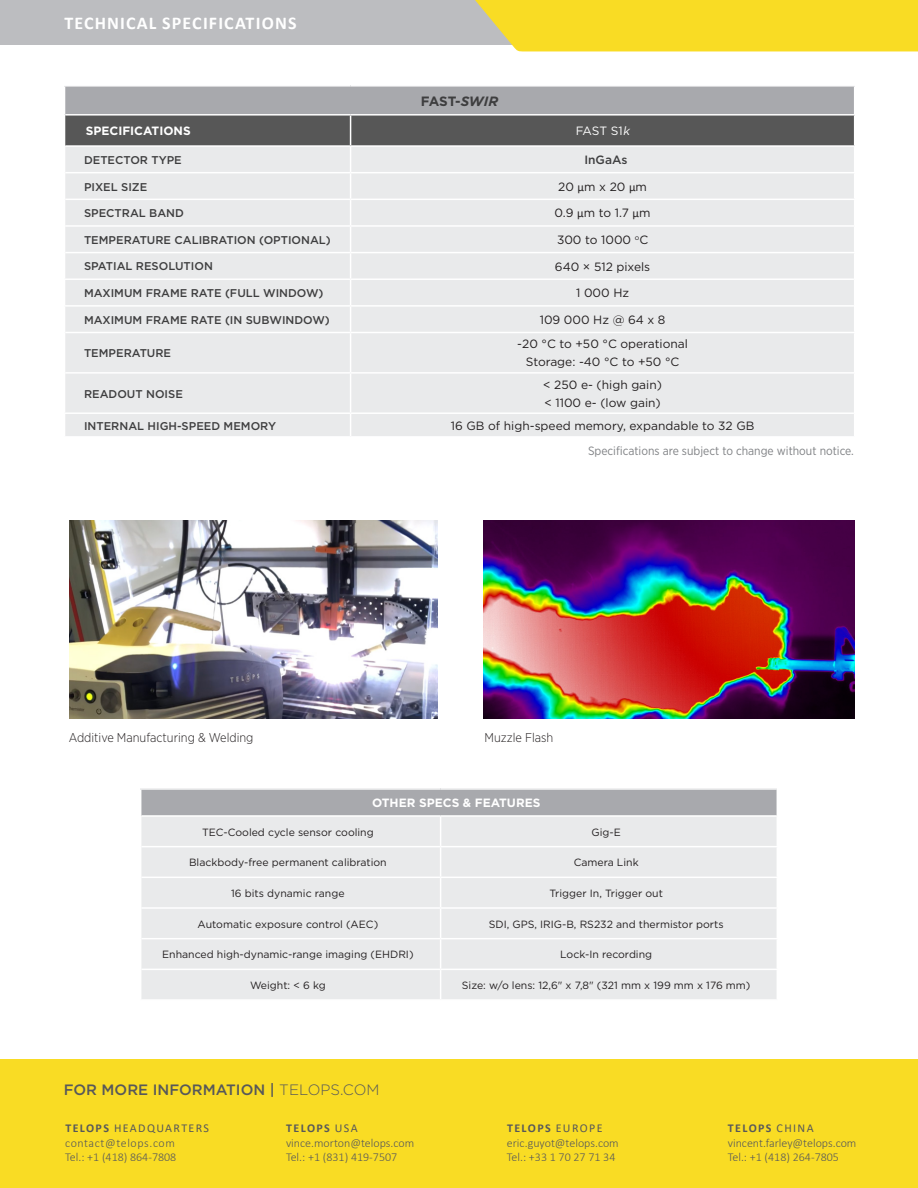
<style>
.page{position:relative;width:918px;height:1188px;background:#fff}
.page>*{position:absolute;margin:0;border:0;box-sizing:border-box;transform-origin:0 0}
.Infos_bandeau{font:700 18px "Calibri";letter-spacing:.065em;color:#fff}
.New_sous-titres{font:500 15px "Gotham";color:#57585a}
.Titres_tableau{font:700 13.5px "Gotham";color:#3e3e3f}
.Légende{font:300 12.75px "Gotham Narrow";color:#231f20}
.Texte_Tableau{font:12px "Gotham";color:#231f20}
.Liste_puce{font:300 12px "Calibri";color:#57585a}
.Légende-2{font:12px "Gotham Narrow";color:#808285}
.Liste_puce-2{font:700 12px "Calibri";letter-spacing:.115em;color:#57585a}
.Texte_Tableau-2{font:300 12px "Calibri";color:#57585a}
.Titres_tableau-2{font:700 12px "Gotham";color:#fff}
.Liste_puce-3{font:12px "Calibri";letter-spacing:.115em;color:#57585a}
.Liste_puce-4{font:300 12px "Calibri";letter-spacing:.05em;color:#57585a}
.Titre_colonne1{font:700 12px "Gotham";color:#fff}
.Titre_colonne2{font:12px "Gotham";letter-spacing:-.015em;color:#fff}
.cases_titres_tablea{font:500 12px "Gotham";color:#3e3e3f}
.cases_titres_tablea-2{font:500 11.25px "Gotham";color:#3e3e3f}
.Texte_Tableau-3{font:10.5px "Gotham";color:#231f20}
.s1{font-style:italic}
.s2{font-family:"Calibri"}
.s3{font-weight:300}
.s4{font-weight:700}
.s5{font-weight:400}
</style>
<div class="page">
<div style="left:0;top:0;width:918px;height:45px;background:#bcbdc0"></div>
<div style="left:475px;top:0;width:443px;height:51px;background:#f9dc24"></div>
<div style="left:0;top:1060px;width:918px;height:128px;background:#f9dc24"></div>
<div style="left:141px;top:789px;width:636px;height:27px;background:#a8a9ad"></div>
<div style="left:141px;top:817px;width:636px;height:182px;background:#e9eaeb"></div>
<hr style="left:140px;top:788px;width:301px;height:2px;background:#fff">
<hr style="left:441px;top:788px;width:337px;height:2px;background:#fff">
<hr style="left:141px;top:815px;width:300px;height:2px;background:#fff">
<hr style="left:441px;top:815px;width:337px;height:2px;background:#fff">
<svg style="left:440px;top:817px;width:1px;height:29px"></svg>
<hr style="left:141px;top:846px;width:300px;height:1px;background:#fff">
<hr style="left:441px;top:846px;width:337px;height:1px;background:#fff">
<hr style="left:440px;top:847px;width:1px;height:30px;background:#fff">
<hr style="left:141px;top:877px;width:300px;height:1px;background:#fff">
<hr style="left:441px;top:877px;width:337px;height:1px;background:#fff">
<hr style="left:141px;top:907px;width:300px;height:2px;background:#fff">
<hr style="left:441px;top:907px;width:337px;height:2px;background:#fff">
<svg style="left:440px;top:878px;width:1px;height:60px"></svg>
<hr style="left:141px;top:938px;width:300px;height:1px;background:#fff">
<hr style="left:441px;top:938px;width:337px;height:1px;background:#fff">
<hr style="left:440px;top:939px;width:1px;height:30px;background:#fff">
<hr style="left:141px;top:969px;width:300px;height:1px;background:#fff">
<hr style="left:441px;top:969px;width:337px;height:1px;background:#fff">
<svg style="left:440px;top:970px;width:1px;height:29px"></svg>
<div style="left:65px;top:333px;width:789px;height:103px;background:#e9eaeb"></div>
<hr style="left:64px;top:412px;width:287px;height:2px;background:#fff">
<hr style="left:351px;top:412px;width:503px;height:2px;background:#fff">
<svg style="left:64px;top:87px;width:791px;height:245px;background:#d1d2d3"></svg>
<hr style="left:350px;top:333px;width:1px;height:39px;background:#fff">
<hr style="left:65px;top:372px;width:286px;height:2px;background:#fff">
<hr style="left:351px;top:372px;width:504px;height:2px;background:#fff">
<hr style="left:350px;top:374px;width:1px;height:38px;background:#fff">
<svg style="left:350px;top:414px;width:1px;height:22px"></svg>
<img style="left:69px;top:520px;width:369px;height:199px">
<img style="left:483px;top:520px;width:371px;height:199px">
<p class="Infos_bandeau" style="left:64px;top:10px;width:234px">TECHNICAL SPECIFICATIONS</p>
<p class="Titres_tableau" style="left:421px;top:92px;width:79px">FAST-<span class="s1">SWIR</span></p>
<p class="Titre_colonne1" style="left:86px;top:123px;width:106px">SPECIFICATIONS</p>
<p class="Titre_colonne2" style="left:576px;top:123px;width:58px">FAST S1<span class="s1">k</span></p>
<p class="cases_titres_tablea-2" style="left:84px;top:153px;width:99px">DETECTOR TYPE</p>
<p class="cases_titres_tablea" style="left:584px;top:152px;width:45px">InGaAs</p>
<p class="cases_titres_tablea-2" style="left:84px;top:179px;width:65px">PIXEL SIZE</p>
<p class="Texte_Tableau" style="left:558px;top:179px;width:90px">20 <span class="s2">μ</span>m x 20 <span class="s2">μ</span>m</p>
<p class="cases_titres_tablea-2" style="left:84px;top:206px;width:101px">SPECTRAL BAND</p>
<p class="Texte_Tableau" style="left:555px;top:206px;width:98px">0.9 <span class="s2">μ</span>m to 1.7 <span class="s2">μ</span>m</p>
<p class="cases_titres_tablea-2" style="left:84px;top:232px;width:248px">TEMPERATURE CALIBRATION (OPTIONAL)</p>
<p class="Texte_Tableau" style="left:557px;top:232px;width:93px">300 to 1000 <sup>o</sup>C</p>
<p class="cases_titres_tablea-2" style="left:84px;top:259px;width:130px">SPATIAL RESOLUTION</p>
<p class="Texte_Tableau" style="left:555px;top:259px;width:97px">640 × 512 pixels</p>
<p class="cases_titres_tablea-2" style="left:84px;top:286px;width:241px">MAXIMUM FRAME RATE (FULL WINDOW)</p>
<p class="Texte_Tableau" style="left:576px;top:285px;width:55px">1 000 Hz</p>
<p class="cases_titres_tablea-2" style="left:84px;top:312px;width:247px">MAXIMUM FRAME RATE (IN SUBWINDOW)</p>
<p class="Texte_Tableau" style="left:540px;top:312px;width:127px">109 000 Hz @ 64 x 8</p>
<p class="cases_titres_tablea-2" style="left:84px;top:346px;width:89px">TEMPERATURE</p>
<p class="Texte_Tableau" style="left:517px;top:337px;width:172px">-20 °C to +50 °C operational</p>
<p class="Texte_Tableau" style="left:526px;top:355px;width:155px">Storage: -40 °C to +50 °C</p>
<p class="cases_titres_tablea-2" style="left:84px;top:386px;width:100px">READOUT NOISE</p>
<p class="Texte_Tableau" style="left:543px;top:377px;width:120px">&lt; 250 e- (high gain)</p>
<p class="Texte_Tableau" style="left:544px;top:395px;width:118px">&lt; 1100 e- (low gain)</p>
<p class="cases_titres_tablea-2" style="left:84px;top:418px;width:194px">INTERNAL HIGH-SPEED MEMORY</p>
<p class="Texte_Tableau" style="left:451px;top:418px;width:305px">16 GB of high-speed memory, expandable to 32 GB</p>
<p class="Légende-2" style="left:588px;top:444px;width:267px">Specifications are subject to change without notice.</p>
<p class="Légende" style="left:69px;top:730px;width:186px">Additive Manufacturing &amp; Welding</p>
<p class="Légende" style="left:485px;top:730px;width:70px">Muzzle Flash</p>
<p class="Titres_tableau-2" style="left:372px;top:795px;width:170px">OTHER SPECS &amp; FEATURES</p>
<p class="Texte_Tableau-3" style="left:202px;top:825px;width:173px">TEC-Cooled cycle sensor cooling</p>
<p class="Texte_Tableau-3" style="left:592px;top:825px;width:31px">Gig-E</p>
<p class="Texte_Tableau-3" style="left:189px;top:856px;width:199px">Blackbody-free permanent calibration</p>
<p class="Texte_Tableau-3" style="left:574px;top:856px;width:66px">Camera Link</p>
<p class="Texte_Tableau-3" style="left:231px;top:886px;width:115px">16 bits dynamic range</p>
<p class="Texte_Tableau-3" style="left:549px;top:886px;width:115px">Trigger In, Trigger out</p>
<p class="Texte_Tableau-3" style="left:198px;top:917px;width:182px">Automatic exposure control (AEC)</p>
<p class="Texte_Tableau-3" style="left:489px;top:917px;width:236px">SDI, GPS, IRIG-B, RS232 and thermistor ports</p>
<p class="Texte_Tableau-3" style="left:162px;top:948px;width:253px">Enhanced high-dynamic-range imaging (EHDRI)</p>
<p class="Texte_Tableau-3" style="left:560px;top:948px;width:93px">Lock-In recording</p>
<p class="Texte_Tableau-3" style="left:250px;top:978px;width:77px">Weight: &lt; 6 kg</p>
<p class="Texte_Tableau-3" style="left:462px;top:978px;width:290px">Size: w/o lens: 12,6" x 7,8" (321 mm x 199 mm x 176 mm)</p>
<p class="New_sous-titres" style="left:64px;top:1080px;width:317px">FOR MORE INFORMATION | <span class="s3">TELOPS.COM</span></p>
<p class="Liste_puce-3" style="left:65px;top:1120px;width:145px"><span class="s4">TELOPS</span> HEADQUARTERS</p>
<p class="Liste_puce-4" style="left:65px;top:1135px;width:111px">contact@telops.com</p>
<p class="Texte_Tableau-2" style="left:65px;top:1150px;width:113px">Tel.: +1 (418) 864-7808</p>
<p class="Liste_puce-2" style="left:286px;top:1120px;width:73px">TELOPS <span class="s5">USA</span></p>
<p class="Liste_puce" style="left:286px;top:1135px;width:130px">vince.morton@telops.com</p>
<p class="Liste_puce" style="left:286px;top:1150px;width:113px">Tel.: +1 (831) 419-7507</p>
<p class="Liste_puce-2" style="left:507px;top:1120px;width:97px">TELOPS <span class="s5">EUROPE</span></p>
<p class="Liste_puce" style="left:507px;top:1135px;width:113px">eric.guyot@telops.com</p>
<p class="Liste_puce" style="left:507px;top:1150px;width:110px">Tel.: +33 1 70 27 71 34</p>
<p class="Liste_puce-2" style="left:728px;top:1120px;width:87px">TELOPS <span class="s5">CHINA</span></p>
<p class="Liste_puce" style="left:728px;top:1135px;width:130px">vincent.farley@telops.com</p>
<p class="Liste_puce" style="left:728px;top:1150px;width:113px">Tel.: +1 (418) 264-7805</p>
</div>
